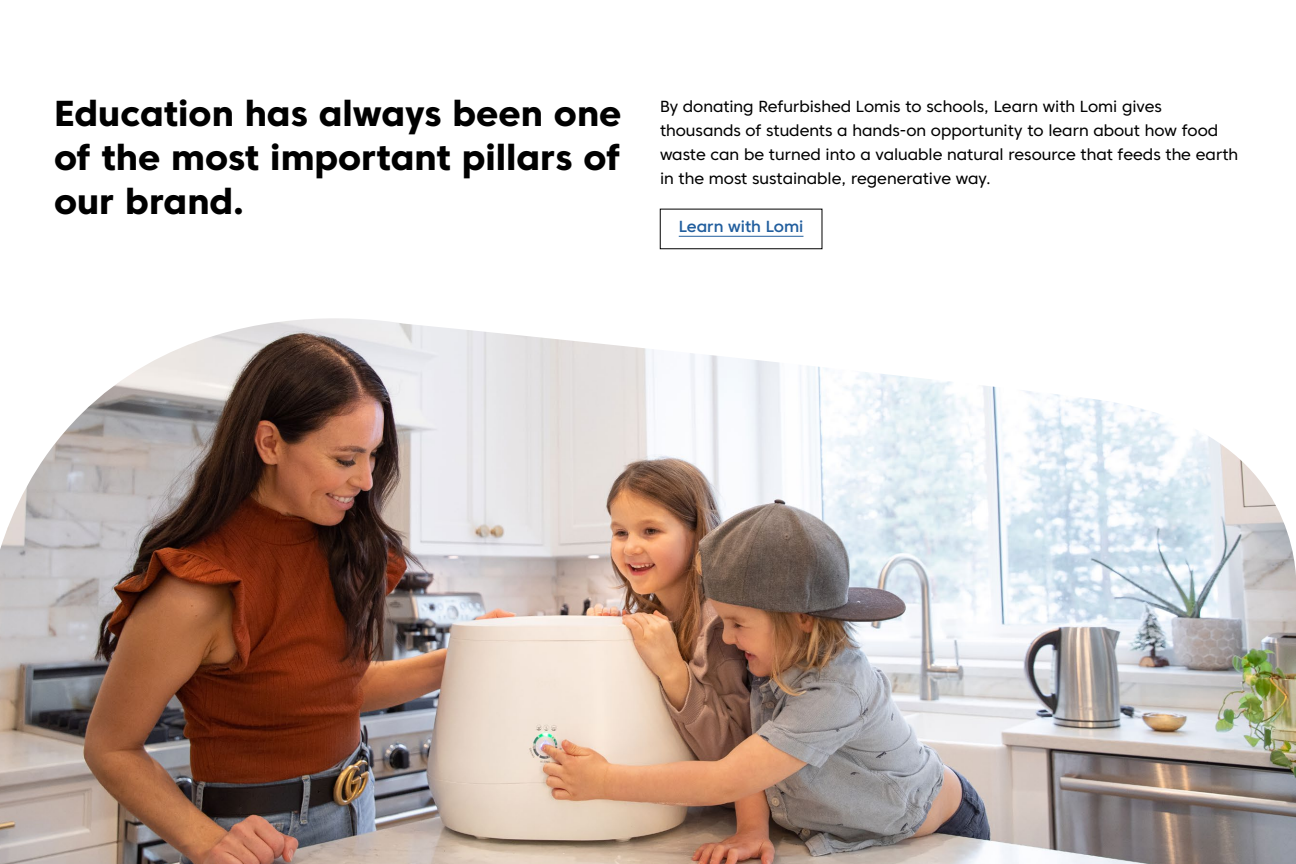
<style>
.page{position:relative;width:1296px;height:864px;background:#fff}
.page>*{position:absolute;margin:0;border:0;box-sizing:border-box;transform-origin:0 0}
.t1{font:800 36px/44px "Core Sans C 75";color:#000;text-align:justify}
.t2{font:16px/24px "Core Sans C 45";color:#000}
.t3{font:500 16px "Core Sans C 55";color:#215e9e}
</style>
<div class="page">
<img style="left:0;top:318px;width:1296px;height:546px">
<hr style="left:679px;top:236px;width:124px;height:1px;background:#215e9e">
<h1 class="t1" style="left:54px;top:92px;width:569px">Education has always been one of the most important pillars of our brand.</h1>
<p class="t2" style="left:660px;top:94px;width:580px">By donating Refurbished Lomis to schools, Learn with Lomi gives thousands of students a hands-on opportunity to learn about how food waste can be turned into a valuable natural resource that feeds the earth in the most sustainable, regenerative way.</p>
<p class="t3" style="left:679px;top:217px;width:126px">Learn with Lomi</p>
</div>
